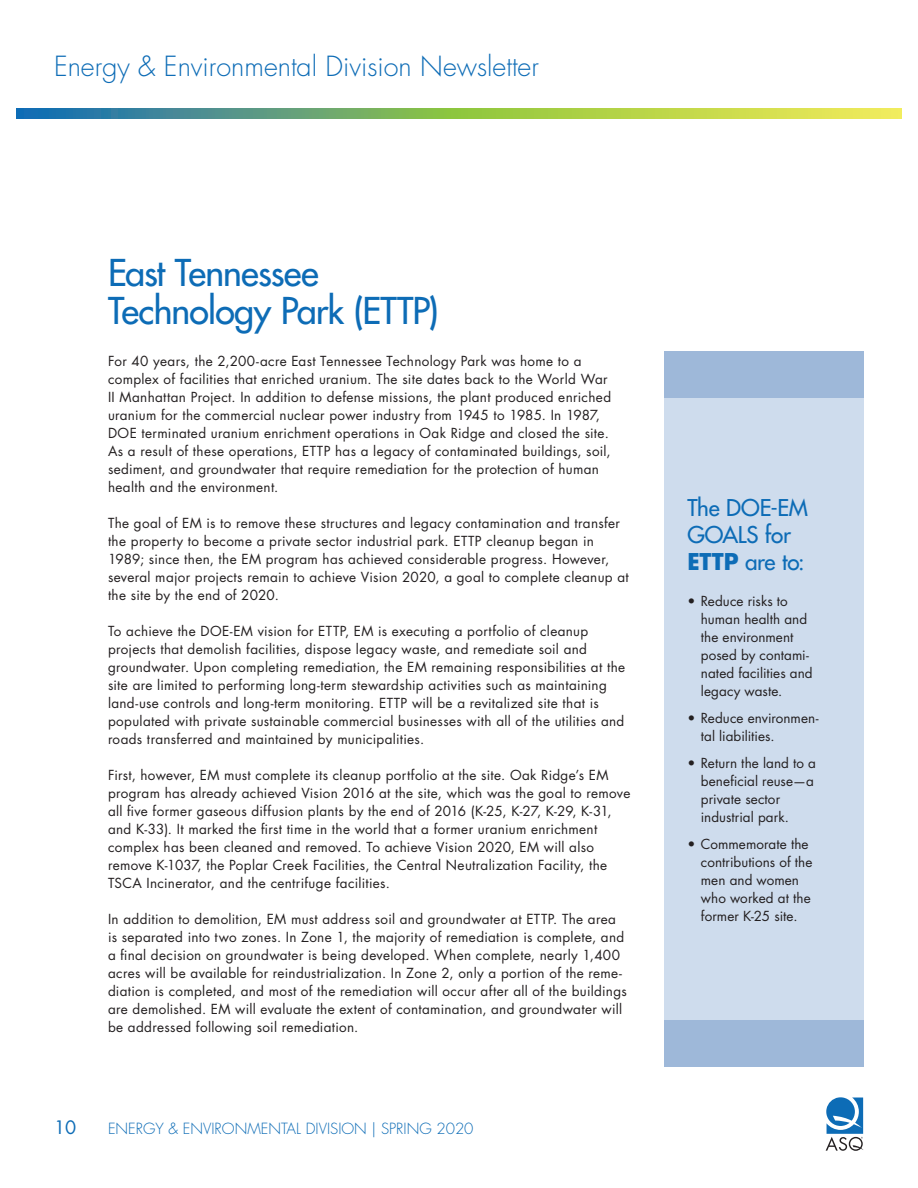
<style>
.page{position:relative;width:918px;height:1188px;background:#fff}
.page>*{position:absolute;margin:0;border:0;box-sizing:border-box;transform-origin:0 0}
.t1{font:500 36px/37.5px "Futura Std";letter-spacing:-.02em;color:#0d6cb6}
.t2{font:300 27px "Futura Std";color:#0d6cb6}
.subhead{font:500 22.5px/27px "Futura Std";letter-spacing:-.01em;color:#0d6cb6}
.t3{font:18px "Futura Std";color:#0d6cb6}
.t4{font:300 15px "Futura Std";color:#0d6cb6}
.Text{font:13.5px/18px "Futura Std";letter-spacing:.02em;color:#231f20}
.Text-2{font:13.5px/18px "Futura Std";color:#231f20}
.s1{font-weight:700}
</style>
<div class="page">
<svg style="left:17px;top:108px;width:884px;height:10px;background:#8ab767"></svg>
<svg style="left:826px;top:1097px;width:38px;height:54px"></svg>
<div style="left:665px;top:351px;width:199px;height:715px;background:#cedced"></div>
<div style="left:665px;top:351px;width:199px;height:47px;background:#9eb8d9"></div>
<div style="left:665px;top:1020px;width:199px;height:46px;background:#9eb8d9"></div>
<h2 class="t2" style="left:54px;top:50px;width:486px">Energy &amp; Environmental Division Newsletter</h2>
<p class="t1" style="left:108px;top:254px;width:332px">East Tennessee<br>Technology Park (ETTP)</p>
<p class="Text" style="left:108px;top:352px;width:505px">For 40 years, the 2,200-acre East Tennessee Technology Park was home to a complex of facilities that enriched uranium. The site dates back to the World War II Manhattan Project. In addition to defense missions, the plant produced enriched uranium for the commercial nuclear power industry from 1945 to 1985. In 1987, DOE terminated uranium enrichment operations in Oak Ridge and closed the site.<br>As a result of these operations, ETTP has a legacy of contaminated buildings, soil, sediment, and groundwater that require remediation for the protection of human health and the environment.</p>
<p class="Text" style="left:108px;top:514px;width:522px">The goal of EM is to remove these structures and legacy contamination and transfer the property to become a private sector industrial park. ETTP cleanup began in 1989; since then, the EM program has achieved considerable progress. However, several major projects remain to achieve Vision 2020, a goal to complete cleanup at the site by the end of 2020.</p>
<p class="Text" style="left:108px;top:622px;width:519px">To achieve the DOE-EM vision for ETTP, EM is executing a portfolio of cleanup projects that demolish facilities, dispose legacy waste, and remediate soil and groundwater. Upon completing remediation, the EM remaining responsibilities at the site are limited to performing long-term stewardship activities such as maintaining land-use controls and long-term monitoring. ETTP will be a revitalized site that is populated with private sustainable commercial businesses with all of the utilities and roads transferred and maintained by municipalities.</p>
<p class="Text" style="left:108px;top:766px;width:524px">First, however, EM must complete its cleanup portfolio at the site. Oak Ridge’s EM program has already achieved Vision 2016 at the site, which was the goal to remove all five former gaseous diffusion plants by the end of 2016 (K-25, K-27, K-29, K-31, and K-33). It marked the first time in the world that a former uranium enrichment complex has been cleaned and removed. To achieve Vision 2020, EM will also remove K-1037, the Poplar Creek Facilities, the Central Neutralization Facility, the TSCA Incinerator, and the centrifuge facilities.</p>
<p class="Text" style="left:108px;top:910px;width:520px">In addition to demolition, EM must address soil and groundwater at ETTP. The area is separated into two zones. In Zone 1, the majority of remediation is complete, and a final decision on groundwater is being developed. When complete, nearly 1,400 acres will be available for reindustrialization. In Zone 2, only a portion of the reme&shy;diation is completed, and most of the remediation will occur after all of the buildings are demolished. EM will evaluate the extent of contamination, and groundwater will be addressed following soil remediation.</p>
<h3 class="t3" style="left:54px;top:1116px;width:24px">10</h3>
<p class="t4" style="left:108px;top:1119px;width:367px">ENERGY &amp; ENVIRONMENTAL DIVISION | SPRING 2020</p>
<p class="subhead" style="left:687px;top:494px;width:122px">The DOE-EM<br>GOALS for<br><span class="s1">ETTP</span> are to:</p>
<p class="Text" style="left:701px;top:592px;width:113px;text-indent:-14px">• Reduce risks to human health and the environment posed by contami&shy;nated facilities and legacy waste.</p>
<p class="Text-2" style="left:701px;top:709px;width:119px;text-indent:-14px">• Reduce environmen&shy;tal liabilities.</p>
<p class="Text" style="left:701px;top:754px;width:117px;text-indent:-14px">• Return the land to a beneficial reuse—a private sector industrial park.</p>
<p class="Text" style="left:701px;top:835px;width:113px;text-indent:-14px">• Commemorate the contributions of the men and women who worked at the former K-25 site.</p>
</div>
